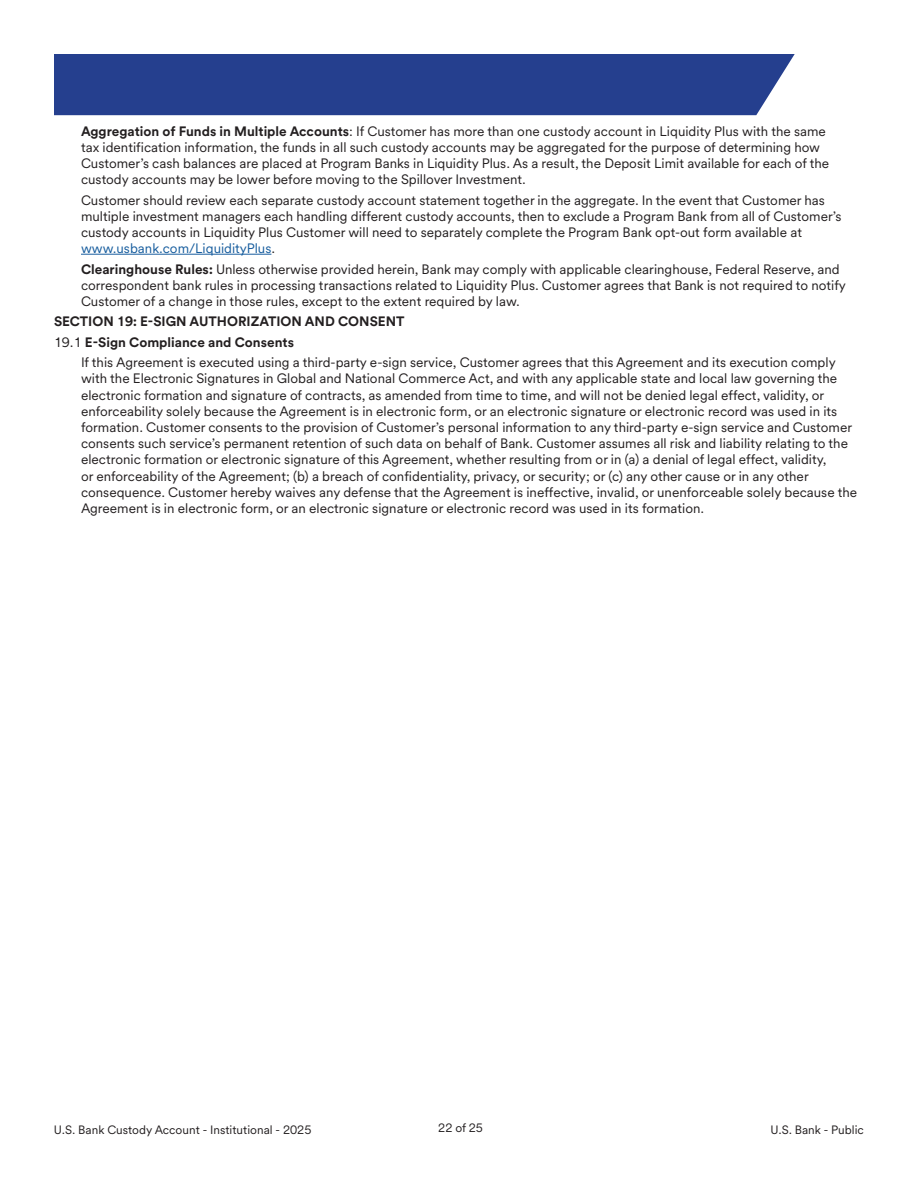
<style>
.page{position:relative;width:918px;height:1188px;background:#fff}
.page>*{position:absolute;margin:0;border:0;box-sizing:border-box;transform-origin:0 0}
.t1{font:13.5px/16.2px "U.S.Bank Circular";color:#231f20}
.t2{font:700 13.5px "U.S.Bank Circular TT";color:#231f20}
.t3{font:700 13.5px "U.S.Bank Circular";color:#231f20}
.t4{font:13.5px "U.S.Bank Circular";color:#175d9e}
.t5{font:12px "U.S.Bank Circular";color:#231f20}
.s1{font-weight:700}
.s2{color:#231f20}
.s3{font-weight:400}
</style>
<div class="page">
<div style="left:54px;top:54px;width:741px;height:61px;background:#253f8e"></div>
<hr style="left:81px;top:254px;width:190px;height:1px;background:#175d9e">
<p class="t1" style="left:81px;top:122px;width:750px"><span class="s1">Aggregation of Funds in Multiple Accounts</span>: If Customer has more than one custody account in Liquidity Plus with the same tax identification information, the funds in all such custody accounts may be aggregated for the purpose of determining how Customer’s cash balances are placed at Program Banks in Liquidity Plus. As a result, the Deposit Limit available for each of the custody accounts may be lower before moving to the Spillover Investment.</p>
<p class="t1" style="left:81px;top:191px;width:762px">Customer should review each separate custody account statement together in the aggregate. In the event that Customer has multiple investment managers each handling different custody accounts, then to exclude a Program Bank from all of Customer’s custody accounts in Liquidity Plus Customer will need to separately complete the Program Bank opt-out form available at</p>
<p class="t4" style="left:81px;top:239px;width:196px">www.usbank.com/LiquidityPlus<span class="s2">.</span></p>
<p class="t1" style="left:81px;top:260px;width:767px"><span class="s1">Clearinghouse Rules:</span> Unless otherwise provided herein, Bank may comply with applicable clearinghouse, Federal Reserve, and correspondent bank rules in processing transactions related to Liquidity Plus. Customer agrees that Bank is not required to notify<br>Customer of a change in those rules, except to the extent required by law.</p>
<p class="t2" style="left:54px;top:312px;width:352px">SECTION 19: E-SIGN AUTHORIZATION AND CONSENT</p>
<p class="t3" style="left:54px;top:333px;width:242px"><span class="s3">19.1</span> E-Sign Compliance and Consents</p>
<p class="t1" style="left:81px;top:354px;width:778px">If this Agreement is executed using a third-party e-sign service, Customer agrees that this Agreement and its execution comply with the Electronic Signatures in Global and National Commerce Act, and with any applicable state and local law governing the electronic formation and signature of contracts, as amended from time to time, and will not be denied legal effect, validity, or enforceability solely because the Agreement is in electronic form, or an electronic signature or electronic record was used in its formation. Customer consents to the provision of Customer’s personal information to any third-party e-sign service and Customer consents such service’s permanent retention of such data on behalf of Bank. Customer assumes all risk and liability relating to the electronic formation or electronic signature of this Agreement, whether resulting from or in (a) a denial of legal effect, validity,<br>or enforceability of the Agreement; (b) a breach of confidentiality, privacy, or security; or (c) any other cause or in any other consequence. Customer hereby waives any defense that the Agreement is ineffective, invalid, or unenforceable solely because the Agreement is in electronic form, or an electronic signature or electronic record was used in its formation.</p>
<p class="t5" style="left:54px;top:1122px;width:259px">U.S. Bank Custody Account - Institutional - 2025</p>
<p class="t5" style="left:438px;top:1120px;width:46px">22 of 25</p>
<p class="t5" style="left:771px;top:1122px;width:95px">U.S. Bank - Public</p>
</div>
